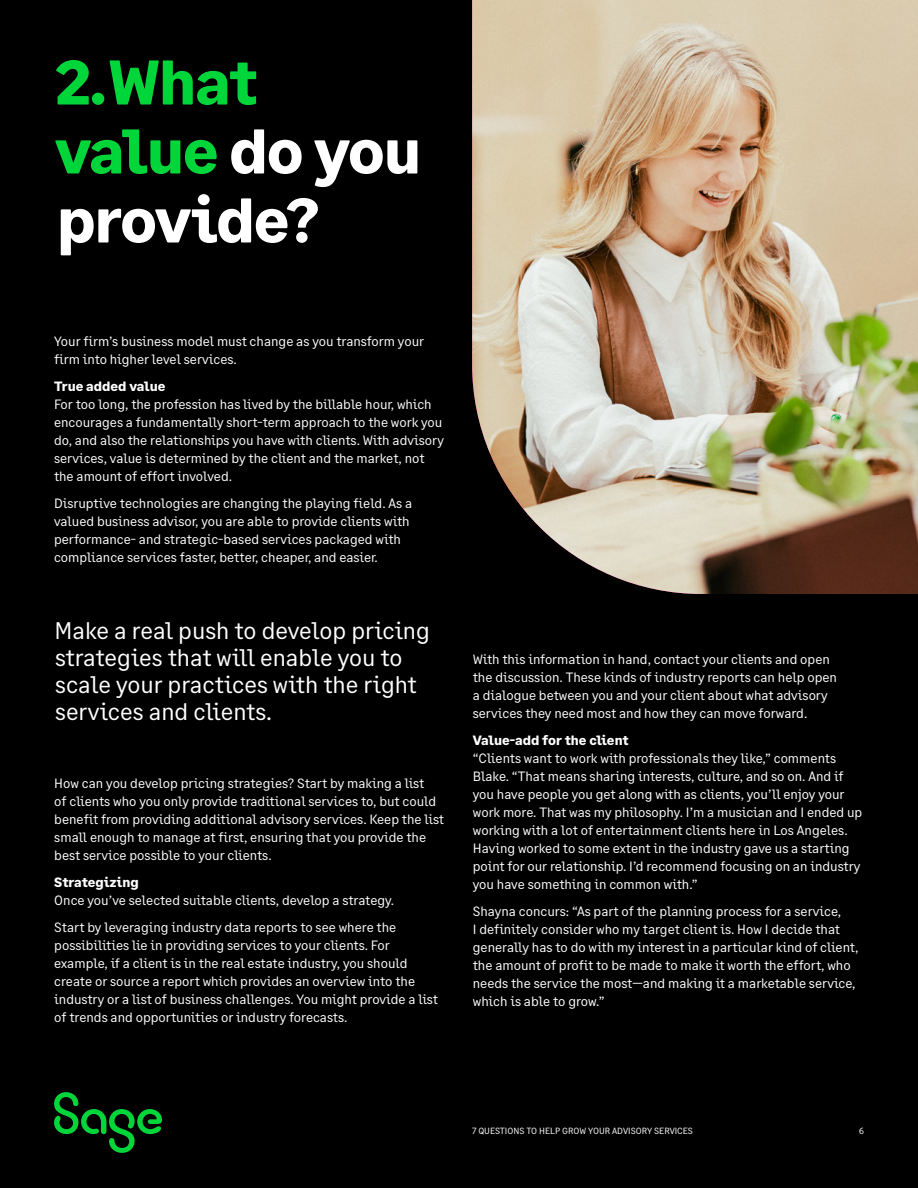
<style>
.page{position:relative;width:918px;height:1188px;background:#000}
.page>*{position:absolute;margin:0;border:0;box-sizing:border-box;transform-origin:0 0}
.t1{font:700 63px/69px "Sage Text";letter-spacing:-.02em;color:#fff}
.t2{font:24px/27px "Sage Text";color:#fff}
.t3{font:13.5px/18px "Sage Text";color:#fff}
.t4{font:700 13.5px "Sage Text";color:#fff}
.t5{font:9px "Sage Text";color:#fff}
.s1{color:#00d639}
</style>
<div class="page">
<img style="left:472px;top:0;width:446px;height:594px">
<svg style="left:54px;top:1092px;width:108px;height:61px"></svg>
<h1 class="t1" style="left:55px;top:49px;width:367px"><span class="s1">2.What value</span> do you provide?</h1>
<p class="t3" style="left:54px;top:333px;width:372px">Your firm’s business model must change as you transform your firm into higher level services.</p>
<p class="t4" style="left:54px;top:378px;width:113px">True added value</p>
<p class="t3" style="left:54px;top:396px;width:391px">For too long, the profession has lived by the billable hour, which encourages a fundamentally short-term approach to the work you do, and also the relationships you have with clients. With advisory services, value is determined by the client and the market, not the amount of effort involved.</p>
<p class="t3" style="left:54px;top:495px;width:360px">Disruptive technologies are changing the playing field. As a valued business advisor, you are able to provide clients with performance- and strategic-based services packaged with compliance services faster, better, cheaper, and easier.</p>
<h2 class="t2" style="left:54px;top:617px;width:377px">Make a real push to develop pricing strategies that will enable you to scale your practices with the right services and clients.</h2>
<p class="t3" style="left:54px;top:774px;width:391px">How can you develop pricing strategies? Start by making a list<br>of clients who you only provide traditional services to, but could benefit from providing additional advisory services. Keep the list small enough to manage at first, ensuring that you provide the best service possible to your clients.</p>
<p class="t4" style="left:54px;top:873px;width:86px">Strategizing</p>
<p class="t3" style="left:54px;top:887px;width:344px;line-height:27px">Once you’ve selected suitable clients, develop a strategy.<br>Start by leveraging industry data reports to see where the</p>
<p class="t3" style="left:54px;top:936px;width:385px">possibilities lie in providing services to your clients. For example, if a client is in the real estate industry, you should create or source a report which provides an overview into the industry or a list of business challenges. You might provide a list of trends and opportunities or industry forecasts.</p>
<p class="t3" style="left:473px;top:651px;width:366px">With this information in hand, contact your clients and open the discussion. These kinds of industry reports can help open a dialogue between you and your client about what advisory services they need most and how they can move forward.</p>
<p class="t4" style="left:473px;top:732px;width:157px">Value-add for the client</p>
<p class="t3" style="left:473px;top:750px;width:391px">“Clients want to work with professionals they like,” comments Blake. “That means sharing interests, culture, and so on. And if you have people you get along with as clients, you’ll enjoy your work more. That was my philosophy. I’m a musician and I ended up working with a lot of entertainment clients here in Los Angeles.<br>Having worked to some extent in the industry gave us a starting point for our relationship. I’d recommend focusing on an industry you have something in common with.”</p>
<p class="t3" style="left:473px;top:903px;width:387px">Shayna concurs: “As part of the planning process for a service,<br>I definitely consider who my target client is. How I decide that generally has to do with my interest in a particular kind of client, the amount of profit to be made to make it worth the effort, who needs the service the most—and making it a marketable service, which is able to grow.”</p>
<p class="t5" style="left:472px;top:1125px;width:222px">7 QUESTIONS TO HELP GROW YOUR ADVISORY SERVICES</p>
<p class="t5" style="left:859px;top:1125px;width:6px">6</p>
</div>
